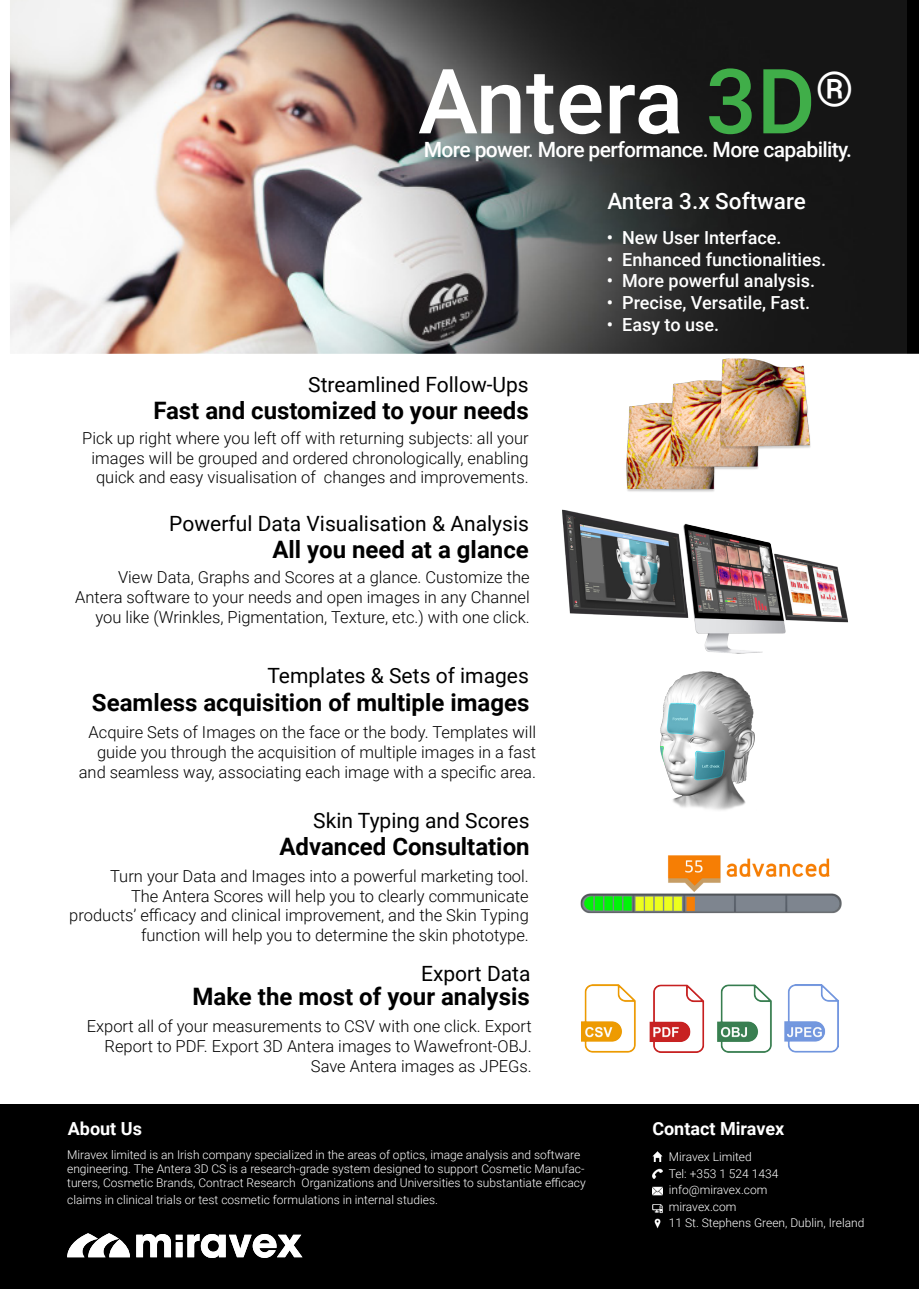
<style>
.page{position:relative;width:919px;height:1289px;background:#fff}
.page>*{position:absolute;margin:0;border:0;box-sizing:border-box;transform-origin:0 0}
.t1{font:500 90px "Roboto";color:#fff}
.t2{font:700 24px "Roboto";color:#000}
.t3{font:500 22.5px "Roboto";color:#fff}
.t4{font:21px "Roboto";color:#000}
.t5{font:500 21px "Roboto";letter-spacing:-.03em;color:#fff}
.t6{font:500 18px "Roboto";color:#fff}
.t7{font:700 18px "Roboto";color:#fff}
.t8{font:300 16.5px/19.8px "Roboto";color:#000;text-align:right}
.t9{font:300 12px/14.4px "Roboto";color:#fff}
.s1{color:#40ae49}
</style>
<div class="page">
<img style="left:580px;top:855px;width:262px;height:59px">
<img style="left:562px;top:509px;width:286px;height:145px">
<img style="left:660px;top:671px;width:95px;height:139px">
<img style="left:626px;top:358px;width:185px;height:134px">
<img style="left:581px;top:984px;width:257px;height:68px">
<img style="left:10px;top:0;width:908px;height:354px">
<div style="left:0;top:1104px;width:918px;height:184px;background:#000"></div>
<svg style="left:652px;top:1186px;width:10px;height:9px"></svg>
<svg style="left:652px;top:1204px;width:10px;height:24px"></svg>
<svg style="left:652px;top:1168px;width:10px;height:10px"></svg>
<svg style="left:136px;top:1234px;width:166px;height:23px"></svg>
<svg style="left:67px;top:1233px;width:63px;height:24px"></svg>
<svg style="left:652px;top:1151px;width:10px;height:10px"></svg>
<p class="t1" style="left:418px;top:38px;width:437px">Antera <span class="s1">3D</span><sup>®</sup></p>
<p class="t5" style="left:424px;top:135px;width:429px">More power. More performance. More capability.</p>
<p class="t3" style="left:607px;top:185px;width:200px">Antera 3.x Software</p>
<p class="t6" style="left:607px;top:225px;width:176px">• New User Interface.</p>
<p class="t6" style="left:607px;top:247px;width:220px">• Enhanced functionalities.</p>
<p class="t6" style="left:607px;top:268px;width:209px">• More powerful analysis.</p>
<p class="t6" style="left:607px;top:290px;width:205px">• Precise, Versatile, Fast.</p>
<p class="t6" style="left:607px;top:311px;width:114px">• Easy to use.</p>
<p class="t4" style="left:308px;top:370px;width:222px">Streamlined Follow-Ups</p>
<p class="t8" style="left:82px;top:427px;width:448px">Pick up right where you left off with returning subjects: all your</p>
<p class="t8" style="left:92px;top:447px;width:438px;text-align:left">images will be grouped and ordered chronologically, enabling quick and easy visualisation of changes and improvements.</p>
<p class="t2" style="left:153px;top:394px;width:377px">Fast and customized to your needs</p>
<p class="t4" style="left:169px;top:509px;width:361px">Powerful Data Visualisation &amp; Analysis</p>
<p class="t2" style="left:272px;top:532px;width:258px">All you need at a glance</p>
<p class="t8" style="left:75px;top:567px;width:456px">View Data, Graphs and Scores at a glance. Customize the<br>Antera software to your needs and open images in any Channel you like (Wrinkles, Pigmentation, Texture, etc.) with one click.</p>
<p class="t4" style="left:267px;top:661px;width:263px">Templates &amp; Sets of images</p>
<p class="t8" style="left:79px;top:722px;width:459px">Acquire Sets of Images on the face or the body. Templates will guide you through the acquisition of multiple images in a fast and seamless way, associating each image with a specific area.</p>
<p class="t2" style="left:92px;top:685px;width:439px">Seamless acquisition of multiple images</p>
<p class="t4" style="left:313px;top:806px;width:218px">Skin Typing and Scores</p>
<p class="t8" style="left:69px;top:865px;width:461px">Turn your Data and Images into a powerful marketing tool.<br>The Antera Scores will help you to clearly communicate products’ efficacy and clinical improvement, and the Skin Typing function will help you to determine the skin phototype.</p>
<p class="t2" style="left:279px;top:829px;width:252px">Advanced Consultation</p>
<p class="t4" style="left:421px;top:959px;width:111px">Export Data</p>
<p class="t2" style="left:192px;top:979px;width:339px">Make the most of your analysis</p>
<p class="t8" style="left:87px;top:1015px;width:446px">Export all of your measurements to CSV with one click. Export<br>Report to PDF. Export 3D Antera images to Wawefront-OBJ.<br>Save Antera images as JPEGs.</p>
<p class="t7" style="left:68px;top:1115px;width:76px">About Us</p>
<p class="t7" style="left:652px;top:1116px;width:133px">Contact Miravex</p>
<p class="t9" style="left:67px;top:1146px;width:520px">Miravex limited is an Irish company specialized in the areas of optics, image analysis and software engineering. The Antera 3D CS is a research-grade system designed to support Cosmetic Manufac&shy;turers, Cosmetic Brands, Contract Research Organizations and Universities to substantiate efficacy</p>
<p class="t9" style="left:67px;top:1191px;width:372px">claims in clinical trials or test cosmetic formulations in internal studies.</p>
<p class="t9" style="left:668px;top:1149px;width:84px">Miravex Limited</p>
<p class="t9" style="left:668px;top:1165px;width:111px">Tel: +353 1 524 1434</p>
<p class="t9" style="left:668px;top:1182px;width:100px">info@miravex.com</p>
<p class="t9" style="left:668px;top:1198px;width:69px">miravex.com</p>
<p class="t9" style="left:668px;top:1215px;width:197px">11 St. Stephens Green, Dublin, Ireland</p>
</div>
